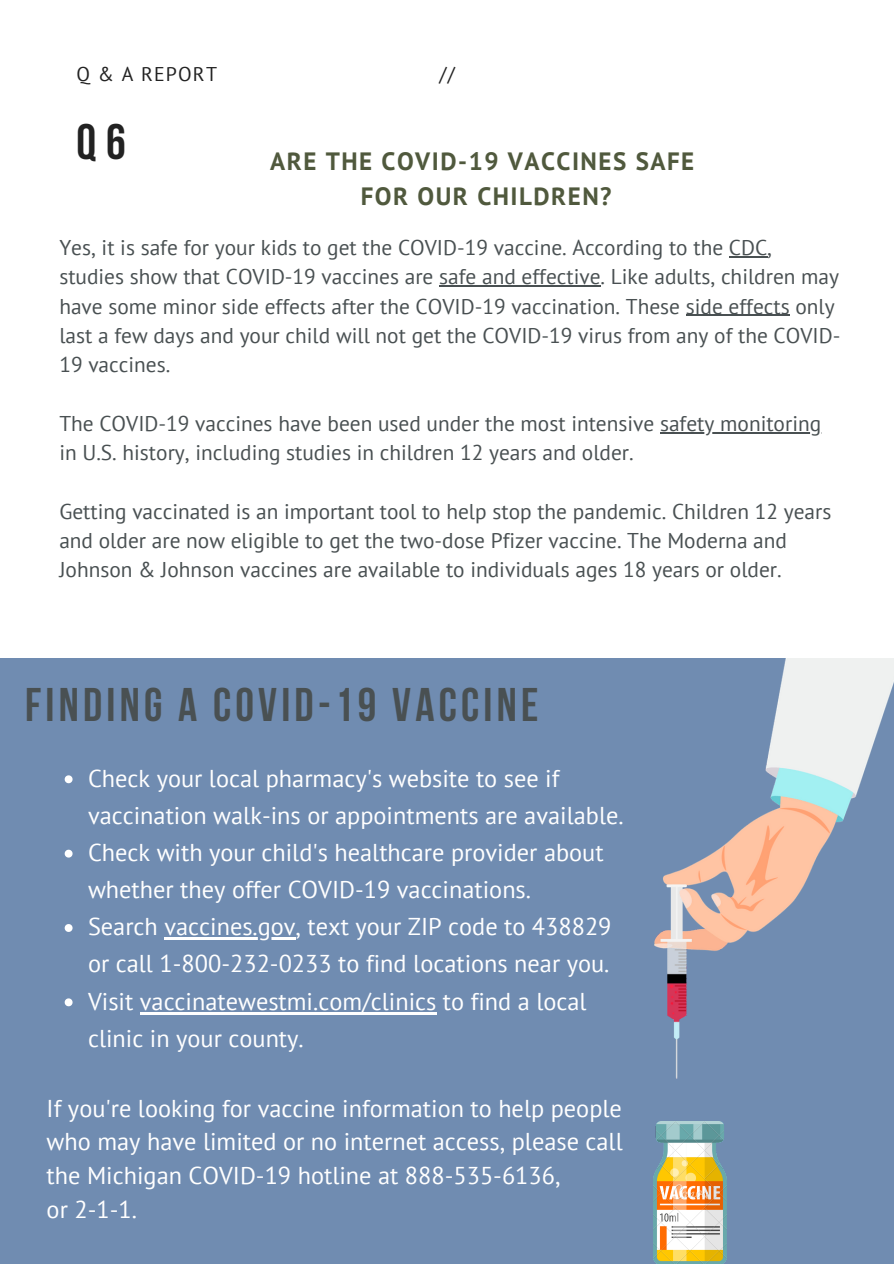
<style>
.page{position:relative;width:894px;height:1264px;background:#fff}
.page>*{position:absolute;margin:0;border:0;box-sizing:border-box;transform-origin:0 0}
.t1{font:700 49.65px "Bebas Neue";color:#222}
.t2{font:700 46.95px "Bebas Neue";letter-spacing:.09em;color:#495052}
.t3{font:700 25.05px "PT Sans";letter-spacing:.06em;color:#50593d}
.t4{font:24.3px/37.2px "PT Sans";color:#fff}
.t5{font:21.3px/29.2px "PT Sans";color:#495052}
.t6{font:19.8px "PT Sans";letter-spacing:.06em;color:#222}
</style>
<div class="page">
<div style="left:0;top:658px;width:893px;height:605px;background:#708cb1"></div>
<img style="left:653px;top:1121px;width:72px;height:142px">
<img style="left:654px;top:658px;width:239px;height:420px">
<hr style="left:728px;top:256px;width:39px;height:1px;background:#495052">
<hr style="left:439px;top:285px;width:161px;height:2px;background:#495052">
<hr style="left:685px;top:315px;width:104px;height:1px;background:#495052">
<hr style="left:660px;top:432px;width:161px;height:1px;background:#495052">
<svg style="left:65px;top:775px;width:8px;height:8px"></svg>
<svg style="left:65px;top:849px;width:8px;height:8px"></svg>
<svg style="left:65px;top:924px;width:8px;height:7px"></svg>
<hr style="left:164px;top:937px;width:131px;height:2px;background:#fff">
<svg style="left:65px;top:998px;width:8px;height:8px"></svg>
<hr style="left:140px;top:1011px;width:296px;height:3px;background:#fff">
<p class="t6" style="left:77px;top:61px;width:142px">Q &amp; A REPORT</p>
<p class="t6" style="left:439px;top:61px;width:17px">//</p>
<p class="t1" style="left:77px;top:122px;width:51px">Q6</p>
<p class="t3" style="left:270px;top:144px;width:425px">ARE THE COVID-19 VACCINES SAFE</p>
<p class="t3" style="left:360px;top:179px;width:252px">FOR OUR CHILDREN?</p>
<p class="t5" style="left:59px;top:232px;width:782px">Yes, it is safe for your kids to get the COVID-19 vaccine. According to the CDC, studies show that COVID-19 vaccines are safe and effective. Like adults, children may have some minor side effects after the COVID-19 vaccination. These side effects only last a few days and your child will not get the COVID-19 virus from any of the COVID-19 vaccines.</p>
<p class="t5" style="left:59px;top:408px;width:763px">The COVID-19 vaccines have been used under the most intensive safety monitoring in U.S. history, including studies in children 12 years and older.</p>
<p class="t5" style="left:59px;top:496px;width:773px">Getting vaccinated is an important tool to help stop the pandemic. Children 12 years and older are now eligible to get the two-dose Pfizer vaccine. The Moderna and<br>Johnson &amp; Johnson vaccines are available to individuals ages 18 years or older.</p>
<p class="t2" style="left:25px;top:686px;width:514px">FINDING A COVID-19 VACCINE</p>
<p class="t4" style="left:88px;top:759px;width:537px">Check your local pharmacy's website to see if vaccination walk-ins or appointments are available.</p>
<p class="t4" style="left:88px;top:833px;width:517px">Check with your child's healthcare provider about whether they offer COVID-19 vaccinations.</p>
<p class="t4" style="left:88px;top:907px;width:525px">Search vaccines.gov, text your ZIP code to 438829 or call 1-800-232-0233 to find locations near you.</p>
<p class="t4" style="left:88px;top:982px;width:500px">Visit vaccinatewestmi.com/clinics to find a local clinic in your county.</p>
<p class="t4" style="left:47px;top:1090px;width:577px;line-height:33.8px;text-align:justify">If you're looking for vaccine information to help people who may have limited or no internet access, please call the Michigan COVID-19 hotline at 888-535-6136,</p>
<p class="t4" style="left:47px;top:1190px;width:92px">or 2-1-1.</p>
</div>
